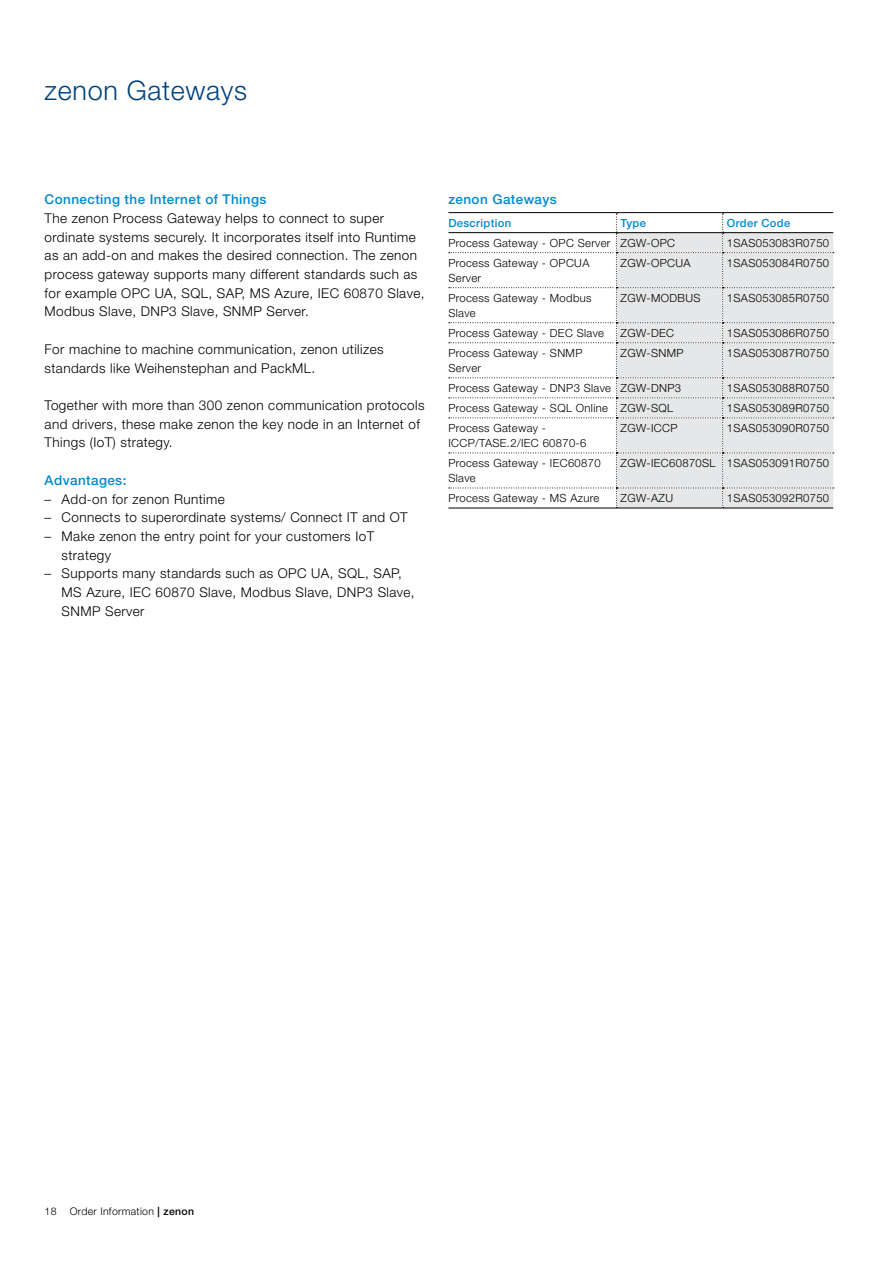
<style>
.page{position:relative;width:893px;height:1263px;background:#fff}
.page>*{position:absolute;margin:0;border:0;box-sizing:border-box;transform-origin:0 0}
.t1{font:300 27px "Helvetica Neue LT Std";letter-spacing:.025em;color:#00427a}
.t2{font:300 13.5px/18.8px "Helvetica Neue LT Std";letter-spacing:.03em;color:#000}
.t3{font:500 13.5px "Helvetica Neue LT Std";letter-spacing:.03em;color:#0089cf}
.t4{font:300 11.25px/15px "Helvetica Neue LT Std";letter-spacing:.03em;color:#000}
.t5{font:500 11.25px "Helvetica Neue LT Std";letter-spacing:.03em;color:#0089cf}
.t6{font:300 10.5px "Helvetica Neue LT Pro";letter-spacing:.03em;color:#000}
.s1{font-weight:500}
</style>
<div class="page">
<svg style="left:449px;top:213px;width:385px;height:295px"></svg>
<hr style="left:448px;top:212px;width:168px;height:1px;background:#000">
<hr style="left:616px;top:212px;width:107px;height:1px;background:#000">
<hr style="left:723px;top:212px;width:110px;height:1px;background:#000">
<hr style="left:448px;top:232px;width:168px;height:1px;background:#000">
<hr style="left:616px;top:232px;width:107px;height:1px;background:#000">
<hr style="left:723px;top:232px;width:110px;height:1px;background:#000">
<hr style="left:448px;top:508px;width:168px;height:1px;background:#000">
<hr style="left:616px;top:508px;width:107px;height:1px;background:#000">
<hr style="left:723px;top:508px;width:110px;height:1px;background:#000">
<h1 class="t1" style="left:45px;top:74px;width:204px">zenon Gateways</h1>
<p class="t3" style="left:45px;top:191px;width:223px">Connecting the Internet of Things</p>
<p class="t2" style="left:45px;top:208px;width:381px">The zenon Process Gateway helps to connect to super ordinate systems securely. It incorporates itself into Runtime as an add-on and makes the desired connection. The zenon process gateway supports many different standards such as for example OPC UA, SQL, SAP, MS Azure, IEC 60870 Slave, Modbus Slave, DNP3 Slave, SNMP Server.</p>
<p class="t2" style="left:45px;top:339px;width:340px">For machine to machine communication, zenon utilizes standards like Weihenstephan and PackML.</p>
<p class="t2" style="left:45px;top:395px;width:381px">Together with more than 300 zenon communication protocols and drivers, these make zenon the key node in an Internet of<br>Things (IoT) strategy.</p>
<p class="t3" style="left:45px;top:472px;width:83px">Advantages:</p>
<p class="t2" style="left:45px;top:489px;width:182px">– Add-on for zenon Runtime</p>
<p class="t2" style="left:45px;top:508px;width:364px">– Connects to superordinate systems/ Connect IT and OT</p>
<p class="t2" style="left:62px;top:526px;width:314px;text-indent:-17px">– Make zenon the entry point for your customers IoT strategy</p>
<p class="t2" style="left:62px;top:564px;width:355px;text-indent:-17px">– Supports many standards such as OPC UA, SQL, SAP,<br>MS Azure, IEC 60870 Slave, Modbus Slave, DNP3 Slave,<br>SNMP Server</p>
<p class="t3" style="left:448px;top:191px;width:110px">zenon Gateways</p>
<p class="t5" style="left:448px;top:216px;width:64px">Description</p>
<p class="t5" style="left:621px;top:216px;width:27px">Type</p>
<p class="t5" style="left:727px;top:216px;width:65px">Order Code</p>
<p class="t4" style="left:448px;top:235px;width:228px">Process Gateway - OPC Server ZGW-OPC</p>
<p class="t4" style="left:727px;top:235px;width:104px">1SAS053083R0750</p>
<p class="t4" style="left:448px;top:255px;width:143px">Process Gateway - OPCUA<br>Server</p>
<p class="t4" style="left:621px;top:255px;width:71px">ZGW-OPCUA</p>
<p class="t4" style="left:727px;top:255px;width:104px">1SAS053084R0750</p>
<p class="t4" style="left:448px;top:290px;width:145px">Process Gateway - Modbus<br>Slave</p>
<p class="t4" style="left:621px;top:290px;width:81px">ZGW-MODBUS</p>
<p class="t4" style="left:727px;top:290px;width:104px">1SAS053085R0750</p>
<p class="t4" style="left:448px;top:325px;width:157px">Process Gateway - DEC Slave</p>
<p class="t4" style="left:621px;top:325px;width:55px">ZGW-DEC</p>
<p class="t4" style="left:727px;top:325px;width:104px">1SAS053086R0750</p>
<p class="t4" style="left:448px;top:345px;width:136px">Process Gateway - SNMP<br>Server</p>
<p class="t4" style="left:621px;top:345px;width:64px">ZGW-SNMP</p>
<p class="t4" style="left:727px;top:345px;width:104px">1SAS053087R0750</p>
<p class="t4" style="left:448px;top:380px;width:234px">Process Gateway - DNP3 Slave ZGW-DNP3</p>
<p class="t4" style="left:727px;top:380px;width:104px">1SAS053088R0750</p>
<p class="t4" style="left:448px;top:400px;width:226px">Process Gateway - SQL Online ZGW-SQL</p>
<p class="t4" style="left:727px;top:400px;width:104px">1SAS053089R0750</p>
<p class="t4" style="left:448px;top:420px;width:139px">Process Gateway -<br>ICCP/TASE.2/IEC 60870-6</p>
<p class="t4" style="left:621px;top:420px;width:58px">ZGW-ICCP</p>
<p class="t4" style="left:727px;top:420px;width:104px">1SAS053090R0750</p>
<p class="t4" style="left:448px;top:455px;width:154px">Process Gateway - IEC60870<br>Slave</p>
<p class="t4" style="left:621px;top:455px;width:210px">ZGW-IEC60870SL 1SAS053091R0750</p>
<p class="t4" style="left:448px;top:490px;width:152px">Process Gateway - MS Azure</p>
<p class="t4" style="left:621px;top:490px;width:54px">ZGW-AZU</p>
<p class="t4" style="left:727px;top:490px;width:104px">1SAS053092R0750</p>
<p class="t6" style="left:45px;top:1204px;width:13px">18</p>
<p class="t6" style="left:70px;top:1204px;width:126px">Order Information <span class="s1">| zenon</span></p>
</div>
